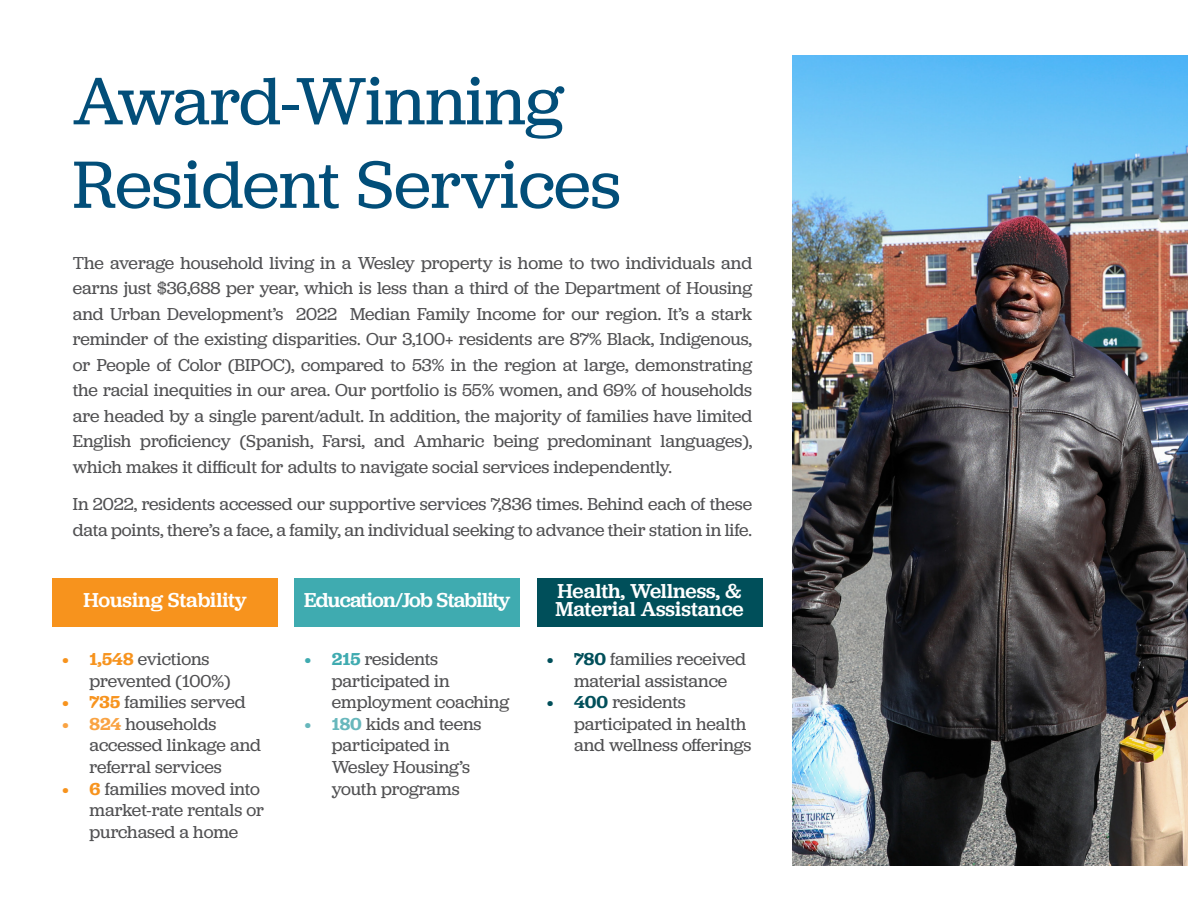
<style>
.page{position:relative;width:1188px;height:918px;background:#fff}
.page>*{position:absolute;margin:0;border:0;box-sizing:border-box;transform-origin:0 0}
.Paragraph_Style_8{font:69.6px/83.6px "Jubilat";color:#024e79}
.Paragraph_Style_32{font:500 21px "Jubilat";letter-spacing:-.01em;color:#fff}
.Paragraph_Style_32-2{font:500 21px "Jubilat";letter-spacing:-.035em;color:#fff}
.Paragraph_Style_12{font:18px/21.6px "Jubilat";color:#505052}
.s1{font-weight:600;color:#f7931d}
.s2{font-weight:600;color:#f9a343}
.s3{font-weight:600;color:#3fabb0}
.s4{font-weight:600;color:#67b7bc}
.s5{font-weight:600;color:#004f5a}
</style>
<div class="page">
<img style="left:793px;top:56px;width:395px;height:810px">
<div style="left:52px;top:578px;width:226px;height:49px;background:#f7931d"></div>
<div style="left:295px;top:578px;width:225px;height:49px;background:#3fabb0"></div>
<div style="left:537px;top:578px;width:225px;height:49px;background:#004f5a"></div>
<p class="Paragraph_Style_8" style="left:73px;top:57px;width:550px">Award-Winning<br>Resident Services</p>
<p class="Paragraph_Style_12" style="left:73px;top:249px;width:681px;line-height:25.5px;text-align:justify">The average household living in a Wesley property is home to two individuals and earns just $36,688 per year, which is less than a third of the Department of Housing and Urban Development’s 2022 Median Family Income for our region. It’s a stark reminder of the existing disparities. Our 3,100+ residents are 87% Black, Indigenous, or People of Color (BIPOC), compared to 53% in the region at large, demonstrating the racial inequities in our area. Our portfolio is 55% women, and 69% of households are headed by a single parent/adult. In addition, the majority of families have limited English proficiency (Spanish, Farsi, and Amharic being predominant languages), which makes it difficult for adults to navigate social services independently.</p>
<p class="Paragraph_Style_12" style="left:73px;top:491px;width:681px;line-height:25.5px">In 2022, residents accessed our supportive services 7,836 times. Behind each of these data points, there’s a face, a family, an individual seeking to advance their station in life.</p>
<p class="Paragraph_Style_32" style="left:84px;top:587px;width:165px">Housing Stability</p>
<p class="Paragraph_Style_32-2" style="left:304px;top:587px;width:208px">Education/Job Stability</p>
<p class="Paragraph_Style_12" style="left:90px;top:648px;width:143px;text-indent:-27px"><span class="s1">• 1,548</span> evictions prevented (100%)</p>
<p class="Paragraph_Style_12" style="left:63px;top:691px;width:185px"><span class="s1">• 735</span> families served</p>
<p class="Paragraph_Style_12" style="left:90px;top:713px;width:173px;text-indent:-27px"><span class="s2">• 824</span> households accessed linkage and referral services</p>
<p class="Paragraph_Style_12" style="left:90px;top:777px;width:176px;text-indent:-27px"><span class="s1">• 6</span> families moved into market-rate rentals or purchased a home</p>
<p class="Paragraph_Style_12" style="left:332px;top:648px;width:179px;text-indent:-27px"><span class="s3">• 215</span> residents participated in employment coaching</p>
<p class="Paragraph_Style_12" style="left:332px;top:713px;width:151px;text-indent:-27px"><span class="s4">• 180</span> kids and teens participated in<br>Wesley Housing’s youth programs</p>
<p class="Paragraph_Style_32" style="left:558px;top:578px;width:186px">Health, Wellness, &amp;</p>
<p class="Paragraph_Style_32" style="left:555px;top:596px;width:190px">Material Assistance</p>
<p class="Paragraph_Style_12" style="left:547px;top:648px;width:201px;text-align:center"><span class="s5">• 780</span> families received material assistance</p>
<p class="Paragraph_Style_12" style="left:574px;top:691px;width:179px;text-indent:-27px"><span class="s5">• 400</span> residents participated in health and wellness offerings</p>
</div>
